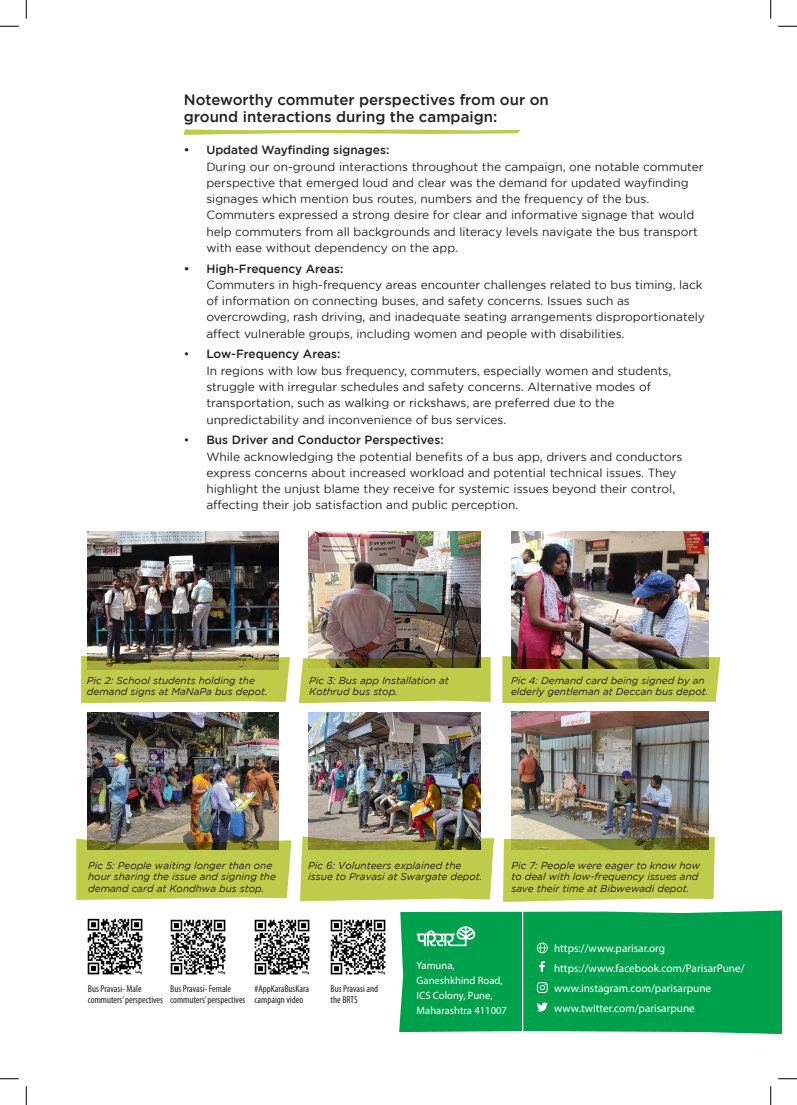
<style>
.page{position:relative;width:797px;height:1105px;background:#fff}
.page>*{position:absolute;margin:0;border:0;box-sizing:border-box;transform-origin:0 0}
.t1{font:500 15px/17.2px "Gotham";color:#231f20}
.t2{font:11.88px/16.2px "Gotham";color:#231f20}
.t3{font:500 11.88px "Gotham";color:#231f20}
.t4{font:11.25px/20px "Myriad Pro";color:#fff}
.t5{font:10.62px/15px "Myriad Pro";color:#fff}
.t6{font:italic 10px/11.5px "Gotham";color:#231f20}
.t7{font:condensed 10px/11.5px "Myriad Pro";color:#231f20}
.s1{font-weight:400}
</style>
<div class="page">
<img style="left:308px;top:712px;width:172px;height:124px">
<img style="left:88px;top:712px;width:191px;height:127px">
<img style="left:511px;top:712px;width:197px;height:125px">
<img style="left:511px;top:532px;width:197px;height:124px">
<img style="left:308px;top:532px;width:172px;height:125px">
<img style="left:88px;top:532px;width:191px;height:124px">
<svg style="left:81px;top:656px;width:209px;height:47px"></svg>
<svg style="left:300px;top:836px;width:194px;height:65px"></svg>
<svg style="left:502px;top:656px;width:218px;height:47px"></svg>
<svg style="left:76px;top:839px;width:215px;height:61px"></svg>
<svg style="left:299px;top:657px;width:191px;height:46px"></svg>
<svg style="left:503px;top:837px;width:212px;height:65px"></svg>
<div style="left:399px;top:910px;width:383px;height:124px;background:#00a14d"></div>
<svg style="left:184px;top:129px;width:336px;height:6px"></svg>
<img style="left:87px;top:918px;width:56px;height:57px">
<img style="left:170px;top:919px;width:56px;height:56px">
<img style="left:254px;top:919px;width:56px;height:56px">
<img style="left:330px;top:919px;width:56px;height:56px">
<svg style="left:416px;top:926px;width:59px;height:20px"></svg>
<svg style="left:537px;top:942px;width:10px;height:11px"></svg>
<svg style="left:539px;top:961px;width:6px;height:11px"></svg>
<svg style="left:537px;top:982px;width:10px;height:11px"></svg>
<svg style="left:536px;top:1002px;width:11px;height:10px"></svg>
<hr style="left:522px;top:911px;width:1px;height:127px;background:#fff">
<svg style="left:0;top:25px;width:19px;height:2px"></svg>
<svg style="left:778px;top:25px;width:19px;height:2px"></svg>
<svg style="left:0;top:1078px;width:19px;height:1px"></svg>
<svg style="left:778px;top:1078px;width:19px;height:1px"></svg>
<svg style="left:25px;top:0;width:2px;height:19px"></svg>
<svg style="left:25px;top:1086px;width:2px;height:19px"></svg>
<svg style="left:770px;top:0;width:1px;height:19px"></svg>
<svg style="left:770px;top:1086px;width:1px;height:19px"></svg>
<p class="t1" style="left:184px;top:90px;width:366px">Noteworthy commuter perspectives from our on ground interactions during the campaign:</p>
<p class="t3" style="left:184px;top:144px;width:207px">• Updated Wayfinding signages:</p>
<p class="t2" style="left:206px;top:158px;width:499px">During our on-ground interactions throughout the campaign, one notable commuter perspective that emerged loud and clear was the demand for updated wayfinding signages which mention bus routes, numbers and the frequency of the bus.<br>Commuters expressed a strong desire for clear and informative signage that would help commuters from all backgrounds and literacy levels navigate the bus transport with ease without dependency on the app.</p>
<p class="t3" style="left:184px;top:262px;width:161px">• High-Frequency Areas:</p>
<p class="t2" style="left:206px;top:276px;width:500px">Commuters in high-frequency areas encounter challenges related to bus timing, lack of information on connecting buses, and safety concerns. Issues such as overcrowding, rash driving, and inadequate seating arrangements disproportionately affect vulnerable groups, including women and people with disabilities.</p>
<p class="t3" style="left:184px;top:348px;width:158px"><span class="s1">•</span> Low-Frequency Areas:</p>
<p class="t2" style="left:206px;top:362px;width:466px">In regions with low bus frequency, commuters, especially women and students, struggle with irregular schedules and safety concerns. Alternative modes of transportation, such as walking or rickshaws, are preferred due to the unpredictability and inconvenience of bus services.</p>
<p class="t3" style="left:184px;top:433px;width:261px"><span class="s1">•</span> Bus Driver and Conductor Perspectives:</p>
<p class="t2" style="left:206px;top:448px;width:477px">While acknowledging the potential benefits of a bus app, drivers and conductors express concerns about increased workload and potential technical issues. They highlight the unjust blame they receive for systemic issues beyond their control, affecting their job satisfaction and public perception.</p>
<p class="t6" style="left:87px;top:675px;width:182px">Pic 2: School students holding the demand signs at MaNaPa bus depot.</p>
<p class="t6" style="left:309px;top:675px;width:141px">Pic 3: Bus app Installation at<br>Kothrud bus stop.</p>
<p class="t6" style="left:511px;top:675px;width:199px">Pic 4: Demand card being signed by an elderly gentleman at Deccan bus depot.</p>
<p class="t6" style="left:88px;top:859px;width:189px">Pic 5: People waiting longer than one hour sharing the issue and signing the demand card at Kondhwa bus stop.</p>
<p class="t6" style="left:308px;top:859px;width:176px">Pic 6: Volunteers explained the issue to Pravasi at Swargate depot.</p>
<p class="t6" style="left:511px;top:859px;width:190px">Pic 7: People were eager to know how to deal with low-frequency issues and save their time at Bibwewadi depot.</p>
<p class="t7" style="left:88px;top:983px;width:77px">Bus Pravasi- Male commuters’ perspectives</p>
<p class="t7" style="left:170px;top:983px;width:77px">Bus Pravasi- Female commuters’ perspectives</p>
<p class="t7" style="left:254px;top:983px;width:56px">#AppKaraBusKara campaign video</p>
<p class="t7" style="left:330px;top:983px;width:49px">Bus Pravasi and the BRTS</p>
<p class="t5" style="left:416px;top:957px;width:40px">Yamuna,</p>
<p class="t5" style="left:416px;top:972px;width:87px">Ganeshkhind Road,</p>
<p class="t5" style="left:416px;top:987px;width:92px">ICS Colony, Pune,<br>Maharashtra 411007</p>
<p class="t4" style="left:554px;top:937px;width:113px">https://www.parisar.org</p>
<p class="t4" style="left:554px;top:957px;width:192px">https://www.facebook.com/ParisarPune/ www.instagram.com/parisarpune</p>
<p class="t4" style="left:554px;top:997px;width:142px">www.twitter.com/parisarpune</p>
</div>
